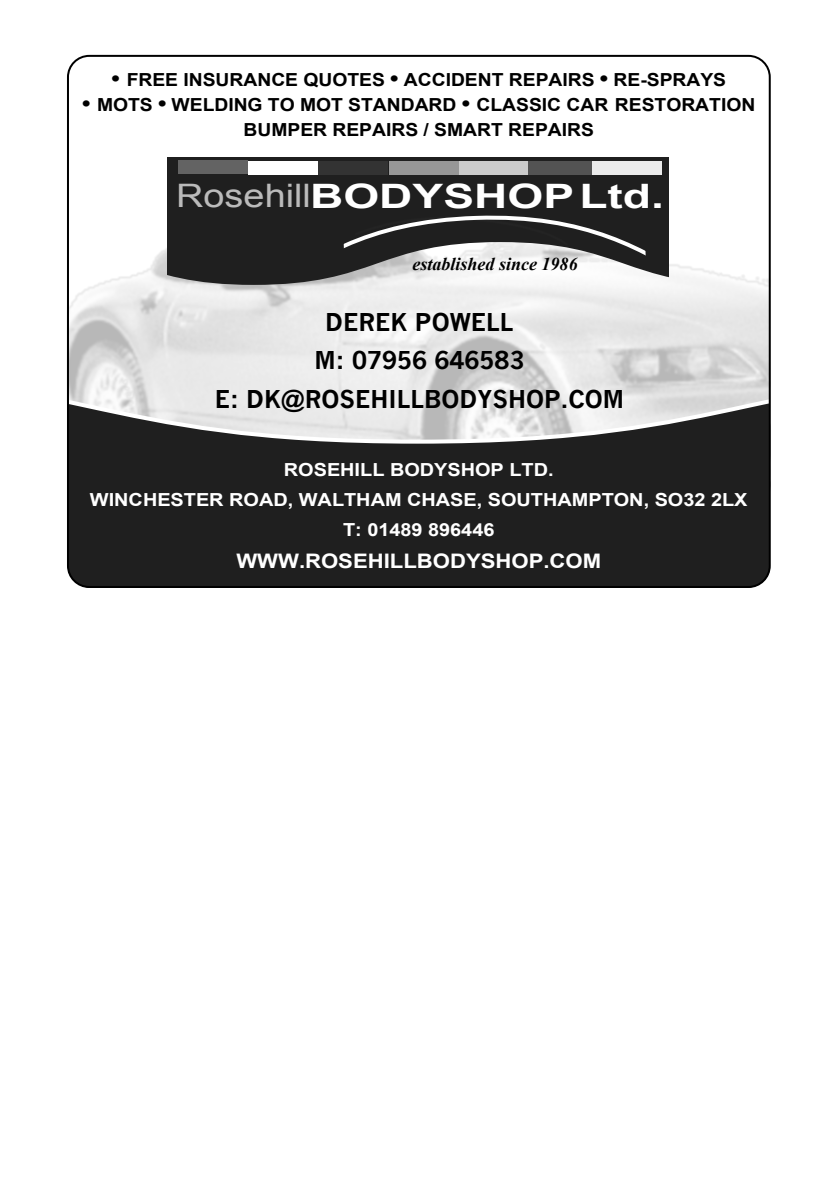
<style>
.page{position:relative;width:840px;height:1191px;background:#fff}
.page>*{position:absolute;margin:0;border:0;box-sizing:border-box;transform-origin:0 0}
.t1{font:700 33.6px "Arial";color:#fff;scale:1.37 1}
.t2{font:700 24px/38.8px "News Gothic";color:#000;text-align:center}
.t3{font:700 20px "Arial";color:#fff;scale:1.11 1}
.t4{font:700 18px/25px "Arial";color:#000;text-align:center;scale:1.07 1}
.t5{font:700 18px/29.8px "Arial";color:#fff;text-align:center;scale:1.11 1}
.t6{font:italic 700 18px "Times New Roman";color:#000}
.s1{font-size:22px}
.s2{font-weight:400;font-size:32.4px;color:#bbb}
</style>
<div class="page">
<img style="left:70px;top:172px;width:697px;height:196px">
<svg style="left:70px;top:368px;width:698px;height:219px;fill:#1f1f1f"></svg>
<svg style="left:168px;top:157px;width:500px;height:128px;fill:#1f1f1f"></svg>
<svg style="left:342px;top:196px;width:303px;height:73px"></svg>
<img style="left:354px;top:209px;width:224px;height:37px">
<div style="left:178px;top:161px;width:69px;height:13px;background:#636363"></div>
<div style="left:524px;top:162px;width:70px;height:13px;background:#535353"></div>
<div style="left:458px;top:162px;width:69px;height:13px;background:#cbcbcb"></div>
<div style="left:389px;top:162px;width:70px;height:13px;background:#979797"></div>
<div style="left:318px;top:162px;width:70px;height:13px;background:#333"></div>
<div style="left:248px;top:161px;width:69px;height:13px;background:#fff"></div>
<div style="left:591px;top:162px;width:70px;height:13px;background:#ebebeb"></div>
<div style="left:55px;top:45px;width:727px;height:555px;border:12px solid #fff;border-radius:30px"></div>
<p class="t4" style="left:111px;top:69px;width:575px"><span class="s1">•</span> FREE INSURANCE QUOTES <span class="s1">•</span> ACCIDENT REPAIRS <span class="s1">•</span> RE-SPRAYS</p>
<p class="t4" style="left:82px;top:94px;width:630px"><span class="s1">•</span> MOTS <span class="s1">•</span> WELDING TO MOT STANDARD <span class="s1">•</span> CLASSIC CAR RESTORATION<br>BUMPER REPAIRS / SMART REPAIRS</p>
<h1 class="t1" style="left:176px;top:183px;width:357px"><span class="s2">Rosehill</span>BODYSHOPLtd.</h1>
<p class="t6" style="left:412px;top:258px;width:167px">established since 1986</p>
<h2 class="t2" style="left:215px;top:305px;width:411px">DEREK POWELL<br>M: 07956 646583<br>E: DK@ROSEHILLBODYSHOP.COM</h2>
<p class="t5" style="left:90px;top:457px;width:593px">ROSEHILL BODYSHOP LTD.<br>WINCHESTER ROAD, WALTHAM CHASE, SOUTHAMPTON, SO32 2LX<br>T: 01489 896446</p>
<p class="t3" style="left:236px;top:553px;width:330px">WWW.ROSEHILLBODYSHOP.COM</p>
</div>
